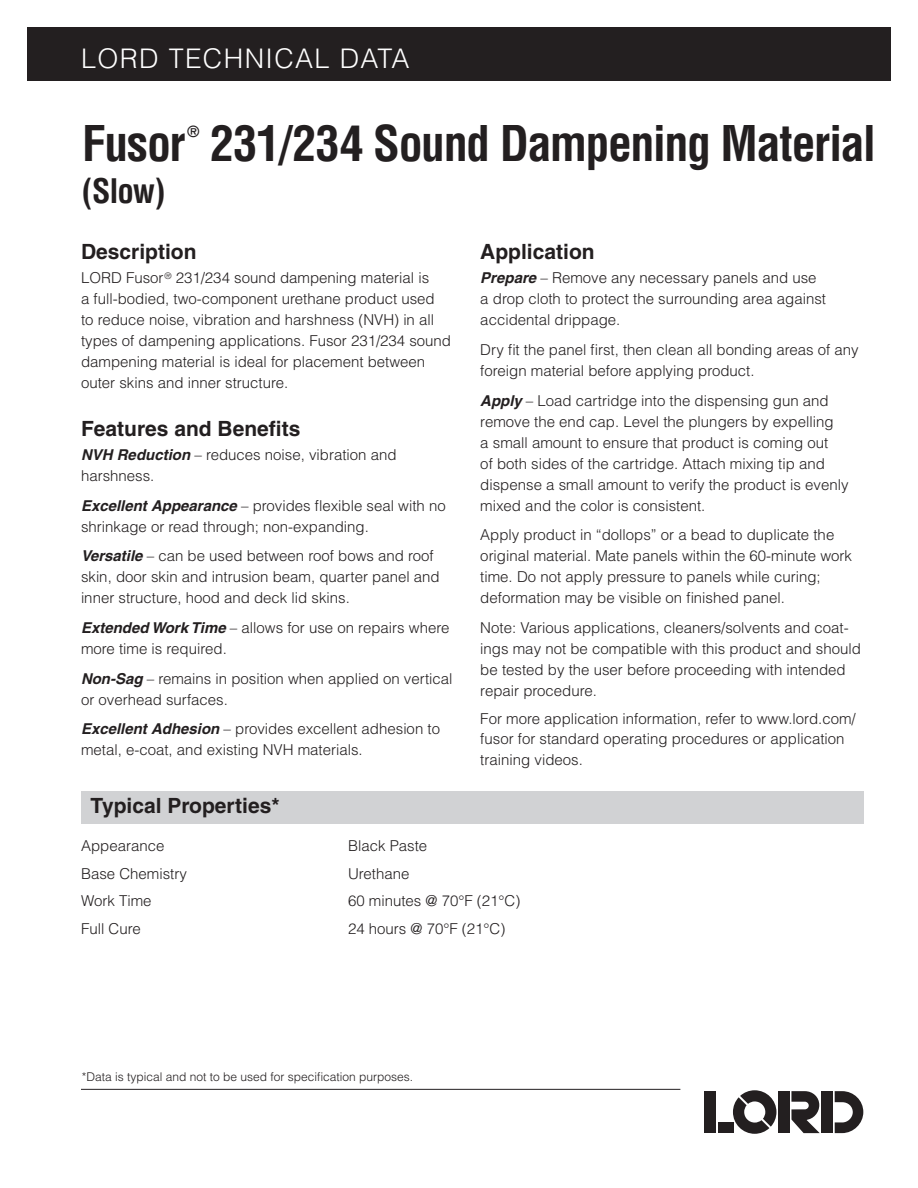
<style>
.page{position:relative;width:918px;height:1188px;background:#fff}
.page>*{position:absolute;margin:0;border:0;box-sizing:border-box;transform-origin:0 0}
.Headline{font:700 condensed 48px "Helvetica";letter-spacing:-.03em;color:#231f20}
.Subheadline{font:700 condensed 33px "Helvetica";color:#231f20}
.t1{font:300 27px "Helvetica";letter-spacing:.05em;color:#fff}
.Paragraph_Headline{font:700 21px "Helvetica";color:#231f20}
.Body_Copy{font:300 15px/21px "Helvetica";color:#231f20}
.Typical_Properties_T{font:300 15px "Helvetica";color:#231f20}
.Headline-2{font:700 condensed 15px "Helvetica";color:#231f20}
.Typical_Properties_T-2{font:300 12px "Helvetica";color:#231f20}
.s1{font-weight:700;font-style:italic}
</style>
<div class="page">
<hr style="left:81px;top:1089px;width:599px;height:1px;background:#231f20">
<div style="left:27px;top:27px;width:864px;height:54px;background:#231f20"></div>
<svg style="left:733px;top:1090px;width:43px;height:44px"></svg>
<div style="left:705px;top:1091px;width:11px;height:42px;background:#231f20"></div>
<div style="left:778px;top:1091px;width:11px;height:42px;background:#231f20"></div>
<div style="left:822px;top:1091px;width:11px;height:42px;background:#231f20"></div>
<svg style="left:791px;top:1091px;width:29px;height:42px"></svg>
<div style="left:718px;top:1123px;width:16px;height:10px;background:#231f20"></div>
<svg style="left:835px;top:1091px;width:28px;height:42px"></svg>
<div style="left:81px;top:791px;width:783px;height:33px;background:#d1d2d4"></div>
<h3 class="t1" style="left:82px;top:41px;width:330px">LORD TECHNICAL DATA</h3>
<p class="Headline" style="left:82px;top:115px;width:105px">Fusor</p>
<p class="Headline-2" style="left:187px;top:122px;width:14px">®</p>
<p class="Headline" style="left:210px;top:115px;width:668px">231/234 Sound Dampening Material</p>
<p class="Subheadline" style="left:82px;top:171px;width:85px">(Slow)</p>
<p class="Paragraph_Headline" style="left:480px;top:239px;width:116px">Application</p>
<p class="Body_Copy" style="left:480px;top:267px;width:347px"><span class="s1">Prepare</span> – Remove any necessary panels and use a drop cloth to protect the surrounding area against accidental drippage.</p>
<p class="Body_Copy" style="left:480px;top:339px;width:380px">Dry fit the panel first, then clean all bonding areas of any foreign material before applying product.</p>
<p class="Body_Copy" style="left:480px;top:389px;width:370px"><span class="s1">Apply</span> – Load cartridge into the dispensing gun and remove the end cap. Level the plungers by expelling<br>a small amount to ensure that product is coming out<br>of both sides of the cartridge. Attach mixing tip and dispense a small amount to verify the product is evenly mixed and the color is consistent.</p>
<p class="Body_Copy" style="left:480px;top:524px;width:373px">Apply product in “dollops” or a bead to duplicate the original material. Mate panels within the 60-minute work time. Do not apply pressure to panels while curing; deformation may be visible on finished panel.</p>
<p class="Body_Copy" style="left:480px;top:617px;width:382px">Note: Various applications, cleaners/solvents and coat&shy;ings may not be compatible with this product and should be tested by the user before proceeding with intended repair procedure.</p>
<p class="Body_Copy" style="left:480px;top:709px;width:377px;line-height:19.5px">For more application information, refer to www.lord.com/ fusor for standard operating procedures or application</p>
<p class="Body_Copy" style="left:480px;top:748px;width:104px">training videos.</p>
<p class="Paragraph_Headline" style="left:91px;top:793px;width:190px">Typical Properties*</p>
<p class="Typical_Properties_T" style="left:81px;top:836px;width:85px">Appearance</p>
<p class="Typical_Properties_T" style="left:348px;top:836px;width:81px">Black Paste</p>
<p class="Typical_Properties_T" style="left:81px;top:864px;width:108px">Base Chemistry</p>
<p class="Typical_Properties_T" style="left:348px;top:864px;width:63px">Urethane</p>
<p class="Typical_Properties_T" style="left:81px;top:892px;width:72px">Work Time</p>
<p class="Typical_Properties_T" style="left:348px;top:892px;width:174px">60 minutes @ 70°F (21°C)</p>
<p class="Typical_Properties_T" style="left:81px;top:920px;width:61px">Full Cure</p>
<p class="Typical_Properties_T" style="left:348px;top:920px;width:159px">24 hours @ 70°F (21°C)</p>
<p class="Paragraph_Headline" style="left:81px;top:239px;width:117px">Description</p>
<p class="Body_Copy" style="left:81px;top:267px;width:372px">LORD Fusor<sup>®</sup> 231/234 sound dampening material is<br>a full-bodied, two-component urethane product used<br>to reduce noise, vibration and harshness (NVH) in all types of dampening applications. Fusor 231/234 sound dampening material is ideal for placement between outer skins and inner structure.</p>
<p class="Paragraph_Headline" style="left:81px;top:416px;width:221px">Features and Benefits</p>
<p class="Body_Copy" style="left:81px;top:444px;width:317px"><span class="s1">NVH Reduction</span> – reduces noise, vibration and harshness.</p>
<p class="Body_Copy" style="left:81px;top:494px;width:366px"><span class="s1">Excellent Appearance</span> – provides flexible seal with no shrinkage or read through; non-expanding.</p>
<p class="Body_Copy" style="left:81px;top:545px;width:360px"><span class="s1">Versatile</span> – can be used between roof bows and roof skin, door skin and intrusion beam, quarter panel and inner structure, hood and deck lid skins.</p>
<p class="Body_Copy" style="left:81px;top:617px;width:370px"><span class="s1">Extended Work Time</span> – allows for use on repairs where more time is required.</p>
<p class="Body_Copy" style="left:81px;top:667px;width:373px"><span class="s1">Non-Sag</span> – remains in position when applied on vertical or overhead surfaces.</p>
<p class="Body_Copy" style="left:81px;top:718px;width:361px"><span class="s1">Excellent Adhesion</span> – provides excellent adhesion to metal, e-coat, and existing NVH materials.</p>
<p class="Typical_Properties_T-2" style="left:82px;top:1069px;width:333px">*Data is typical and not to be used for specification purposes.</p>
</div>
